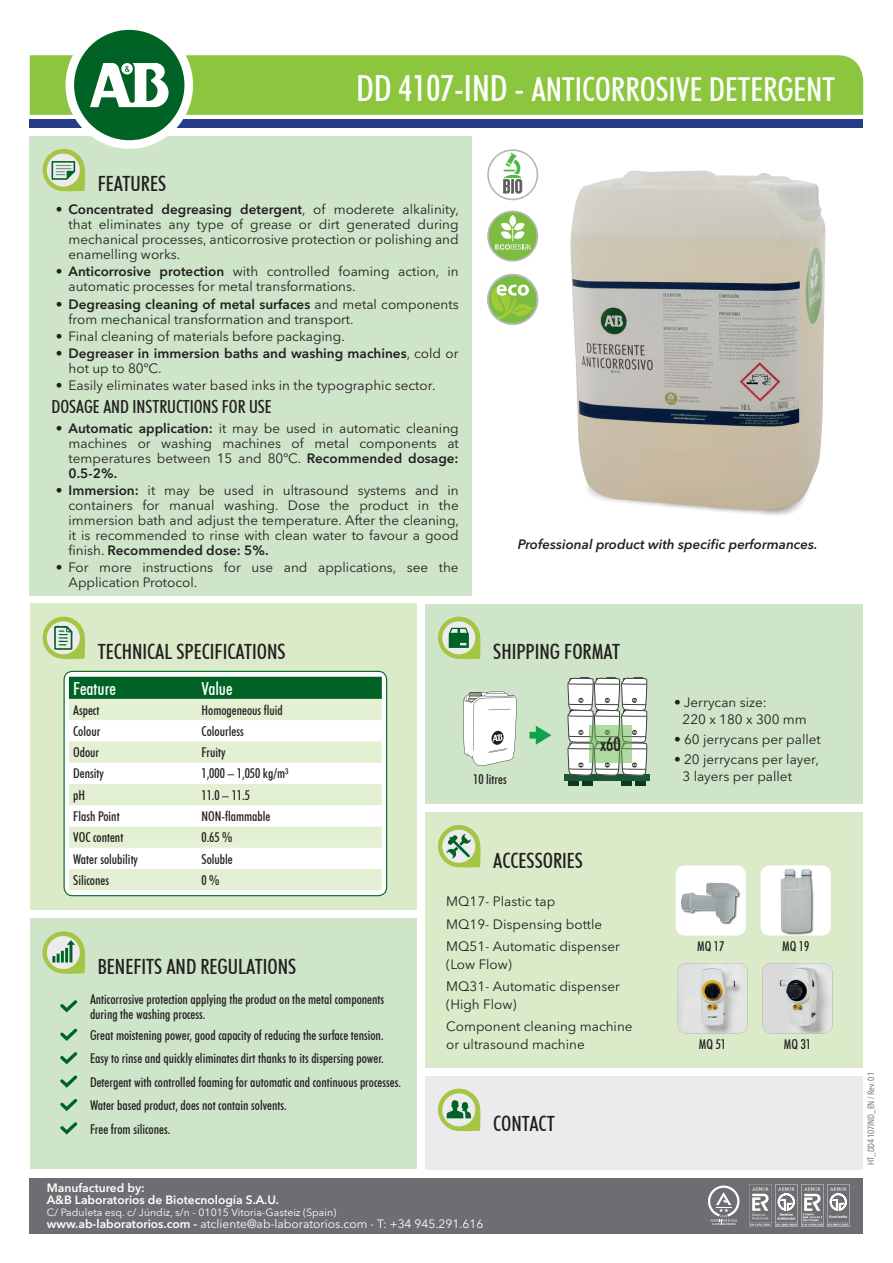
<style>
.page{position:relative;width:893px;height:1263px;background:#fff}
.page>*{position:absolute;margin:0;border:0;box-sizing:border-box;transform-origin:0 0}
.t1{font:500 condensed 33px "Futura BT";color:#fff}
.t2{font:500 condensed 21px "Futura BT";color:#231f20}
.t3{font:500 condensed 18.75px "Futura BT";color:#231f20}
.t4{font:500 condensed 18px "Futura BT";color:#231f20}
.t5{font:500 condensed 18px "Futura BT";color:#fff}
.t6{font:13.5px/15px "Avenir Next LT Pro";color:#231f20}
.t7{font:500 condensed 13.5px/23.4px "Futura BT";color:#231f20}
.t8{font:600 13.5px/15px "Avenir Next LT Pro";color:#231f20}
.t9{font:italic 600 13.5px "Avenir Next LT Pro";color:#231f20}
.t10{font:12px "Avenir Next LT Pro";color:#fff}
.t11{font:600 12px/12px "Avenir Next LT Pro";color:#fff}
.t12{font:10.5px "Avenir Next LT Pro";color:#fff}
.t13{font:condensed 9px "Avenir Next LT Pro";color:#5b686f}
.s1{font-size:36px}
.s2{font-weight:600}
.s3{font-weight:400}
</style>
<div class="page">
<div style="left:30px;top:1178px;width:833px;height:55px;background:#6d6e71"></div>
<svg style="left:749px;top:1184px;width:100px;height:43px"></svg>
<svg style="left:708px;top:1185px;width:31px;height:40px"></svg>
<div style="left:425px;top:604px;width:438px;height:200px;background:#cfe5c9"></div>
<div style="left:425px;top:812px;width:438px;height:255px;background:#dbebca"></div>
<div style="left:30px;top:136px;width:442px;height:459px;background:#cfe5c9"></div>
<div style="left:30px;top:918px;width:387px;height:251px;background:#cfe5c9"></div>
<div style="left:30px;top:604px;width:387px;height:306px;background:#dbebca"></div>
<div style="left:30px;top:55px;width:833px;height:60px;background:#8bc63e"></div>
<div style="left:30px;top:119px;width:833px;height:9px;background:#253d88"></div>
<svg style="left:42px;top:931px;width:43px;height:43px"></svg>
<div style="left:425px;top:1076px;width:438px;height:93px;background:#ebebed"></div>
<svg style="left:438px;top:1088px;width:43px;height:44px"></svg>
<svg style="left:42px;top:148px;width:43px;height:44px"></svg>
<svg style="left:438px;top:616px;width:43px;height:44px"></svg>
<svg style="left:42px;top:616px;width:43px;height:44px"></svg>
<svg style="left:438px;top:825px;width:43px;height:43px"></svg>
<svg style="left:487px;top:149px;width:51px;height:51px"></svg>
<svg style="left:487px;top:273px;width:52px;height:52px"></svg>
<svg style="left:487px;top:211px;width:51px;height:51px"></svg>
<div style="left:761px;top:865px;width:70px;height:70px;background:#fff;border-radius:9px"></div>
<div style="left:781px;top:869px;width:33px;height:66px;background:#231f20;opacity:.69"></div>
<img style="left:781px;top:869px;width:30px;height:64px">
<img style="left:677px;top:963px;width:71px;height:70px">
<img style="left:762px;top:963px;width:71px;height:70px">
<div style="left:676px;top:865px;width:70px;height:70px;background:#fff;border-radius:9px"></div>
<div style="left:681px;top:883px;width:59px;height:42px;background:#231f20;opacity:.69"></div>
<img style="left:681px;top:883px;width:57px;height:39px">
<div style="left:65px;top:21px;width:128px;height:128px;background:#fff;border-radius:50%"></div>
<div style="left:74px;top:30px;width:110px;height:110px;background:#006224;border-radius:50%"></div>
<svg style="left:90px;top:63px;width:79px;height:44px"></svg>
<svg style="left:463px;top:691px;width:54px;height:75px"></svg>
<svg style="left:529px;top:726px;width:22px;height:19px"></svg>
<div style="left:635px;top:779px;width:11px;height:6px;background:#093a1e"></div>
<div style="left:582px;top:779px;width:10px;height:6px;background:#093a1e"></div>
<div style="left:621px;top:779px;width:11px;height:6px;background:#093a1e"></div>
<div style="left:568px;top:779px;width:10px;height:6px;background:#093a1e"></div>
<div style="left:564px;top:775px;width:85px;height:6px;background:#1e5635"></div>
<svg style="left:567px;top:677px;width:81px;height:99px"></svg>
<svg style="left:589px;top:725px;width:43px;height:37px;fill:#b0daa2"></svg>
<svg style="left:60px;top:1000px;width:18px;height:12px"></svg>
<svg style="left:60px;top:1028px;width:18px;height:13px"></svg>
<svg style="left:60px;top:1052px;width:18px;height:12px"></svg>
<svg style="left:60px;top:1075px;width:18px;height:13px"></svg>
<svg style="left:60px;top:1099px;width:18px;height:12px"></svg>
<svg style="left:60px;top:1122px;width:18px;height:12px"></svg>
<div style="left:64px;top:671px;width:323px;height:225px;background:linear-gradient(to right,#fff,#fff);border-radius:9px"></div>
<div style="left:69px;top:677px;width:313px;height:22px;background:#006224"></div>
<svg style="left:69px;top:699px;width:313px;height:191px;fill:#e4f0d4"></svg>
<div style="left:64px;top:671px;width:323px;height:225px;border:1px solid #006224;border-radius:9px"></div>
<svg style="left:720px;top:511px;width:74px;height:5px"></svg>
<img style="left:570px;top:170px;width:256px;height:341px">
<h2 class="t2" style="left:98px;top:171px;width:70px">FEATURES</h2>
<h1 class="t1" style="left:356px;top:69px;width:481px"><span class="s1">DD 4107-IND -</span> ANTICORROSIVE DETERGENT</h1>
<p class="t6" style="left:69px;top:202px;width:392px;text-align:justify;text-indent:-13px"><span class="s2">• Concentrated degreasing detergent</span>, of moderete alkalinity, that eliminates any type of grease or dirt generated during mechanical processes, anticorrosive protection or polishing and enamelling works.</p>
<p class="t6" style="left:69px;top:264px;width:392px;text-indent:-13px"><span class="s2">• Anticorrosive protection</span> with controlled foaming action, in automatic processes for metal transformations.</p>
<p class="t6" style="left:69px;top:296px;width:392px;text-indent:-13px"><span class="s2">• Degreasing cleaning of metal surfaces</span> and metal components from mechanical transformation and transport.</p>
<p class="t6" style="left:56px;top:328px;width:291px">• Final cleaning of materials before packaging.</p>
<p class="t8" style="left:69px;top:345px;width:392px;text-indent:-13px">• Degreaser in immersion baths and washing machines<span class="s3">, cold or hot up to 80ºC.</span></p>
<p class="t6" style="left:56px;top:378px;width:381px">• Easily eliminates water based inks in the typographic sector.</p>
<h3 class="t4" style="left:52px;top:396px;width:222px">DOSAGE AND INSTRUCTIONS FOR USE</h3>
<p class="t6" style="left:69px;top:420px;width:392px;text-align:justify;text-indent:-13px"><span class="s2">• Automatic application:</span> it may be used in automatic cleaning machines or washing machines of metal components at temperatures between 15 and 80ºC. <span class="s2">Recommended dosage:<br>0.5-2%.</span></p>
<p class="t6" style="left:69px;top:483px;width:392px;text-align:justify;text-indent:-13px"><span class="s2">• Immersion:</span> it may be used in ultrasound systems and in containers for manual washing. Dose the product in the immersion bath and adjust the temperature. After the cleaning, it is recommended to rinse with clean water to favour a good finish. <span class="s2">Recommended dose: 5%.</span></p>
<p class="t6" style="left:69px;top:560px;width:392px;text-indent:-13px">• For more instructions for use and applications, see the<br>Application Protocol.</p>
<p class="t9" style="left:518px;top:536px;width:301px">Professional product with specific performances.</p>
<h2 class="t2" style="left:98px;top:639px;width:189px">TECHNICAL SPECIFICATIONS</h2>
<h2 class="t2" style="left:493px;top:639px;width:128px">SHIPPING FORMAT</h2>
<h3 class="t5" style="left:73px;top:677px;width:44px">Feature</h3>
<h3 class="t5" style="left:202px;top:677px;width:33px">Value</h3>
<p class="t7" style="left:73px;top:698px;width:28px">Aspect</p>
<p class="t7" style="left:202px;top:698px;width:83px">Homogeneous fluid</p>
<p class="t7" style="left:73px;top:719px;width:29px">Colour</p>
<p class="t7" style="left:202px;top:719px;width:44px">Colourless</p>
<p class="t7" style="left:73px;top:741px;width:28px">Odour</p>
<p class="t7" style="left:202px;top:741px;width:25px">Fruity</p>
<p class="t7" style="left:73px;top:762px;width:32px">Density</p>
<p class="t7" style="left:202px;top:762px;width:89px">1,000 – 1,050 kg/m³</p>
<p class="t7" style="left:73px;top:783px;width:13px">pH</p>
<p class="t7" style="left:202px;top:783px;width:50px">11.0 – 11.5</p>
<p class="t7" style="left:73px;top:804px;width:48px">Flash Point</p>
<p class="t7" style="left:202px;top:804px;width:70px">NON-flammable</p>
<p class="t7" style="left:73px;top:826px;width:52px">VOC content</p>
<p class="t7" style="left:202px;top:826px;width:33px">0.65 %</p>
<p class="t7" style="left:73px;top:847px;width:66px">Water solubility</p>
<p class="t7" style="left:202px;top:847px;width:33px">Soluble</p>
<p class="t7" style="left:73px;top:868px;width:37px">Silicones</p>
<p class="t7" style="left:202px;top:868px;width:20px">0 %</p>
<h2 class="t2" style="left:98px;top:953px;width:200px">BENEFITS AND REGULATIONS</h2>
<p class="t7" style="left:90px;top:991px;width:296px;line-height:15px">Anticorrosive protection applying the product on the metal components during the washing process.</p>
<p class="t7" style="left:90px;top:1023px;width:312px">Great moistening power, good capacity of reducing the surface tension.<br>Easy to rinse and quickly eliminates dirt thanks to its dispersing power.<br>Detergent with controlled foaming for automatic and continuous processes.<br>Water based product, does not contain solvents.<br>Free from silicones.</p>
<p class="t7" style="left:473px;top:767px;width:35px">10 litres</p>
<h3 class="t3" style="left:600px;top:733px;width:22px">x60</h3>
<h2 class="t2" style="left:493px;top:847px;width:91px">ACCESSORIES</h2>
<p class="t6" style="left:446px;top:890px;width:175px;line-height:22.2px">MQ17- Plastic tap<br>MQ19- Dispensing bottle<br>MQ51- Automatic dispenser</p>
<p class="t6" style="left:446px;top:953px;width:175px;line-height:22.2px">(Low Flow)<br>MQ31- Automatic dispenser</p>
<p class="t6" style="left:446px;top:993px;width:188px;line-height:22.2px">(High Flow)<br>Component cleaning machine</p>
<p class="t6" style="left:446px;top:1037px;width:140px">or ultrasound machine</p>
<h2 class="t2" style="left:493px;top:1111px;width:63px">CONTACT</h2>
<p class="t11" style="left:47px;top:1182px;width:233px">Manufactured by:<br>A&amp;B Laboratorios de Biotecnología S.A.U.</p>
<p class="t12" style="left:47px;top:1206px;width:291px">C/ Paduleta esq. c/ Júndiz, s/n - 01015 Vitoria-Gasteiz (Spain)</p>
<p class="t10" style="left:47px;top:1217px;width:438px"><span class="s2">www.ab-laboratorios.com -</span> atcliente@ab-laboratorios.com - T: +34 945.291.616</p>
<p class="t6" style="left:682px;top:694px;width:126px;line-height:16.2px;text-indent:-9px">• Jerrycan size:<br>220 x 180 x 300 mm</p>
<p class="t6" style="left:674px;top:732px;width:148px">• 60 jerrycans per pallet</p>
<p class="t6" style="left:682px;top:751px;width:138px;line-height:16.2px;text-indent:-9px">• 20 jerrycans per layer,<br>3 layers per pallet</p>
<p class="t7" style="left:697px;top:934px;width:29px">MQ 17</p>
<p class="t7" style="left:782px;top:934px;width:29px">MQ 19</p>
<p class="t7" style="left:699px;top:1032px;width:29px">MQ 51</p>
<p class="t7" style="left:784px;top:1032px;width:29px">MQ 31</p>
<p class="t13" style="left:866px;top:1165px;width:95px;rotate:-90deg">HT_DD4107IND_EN / Rev. 01</p>
</div>
